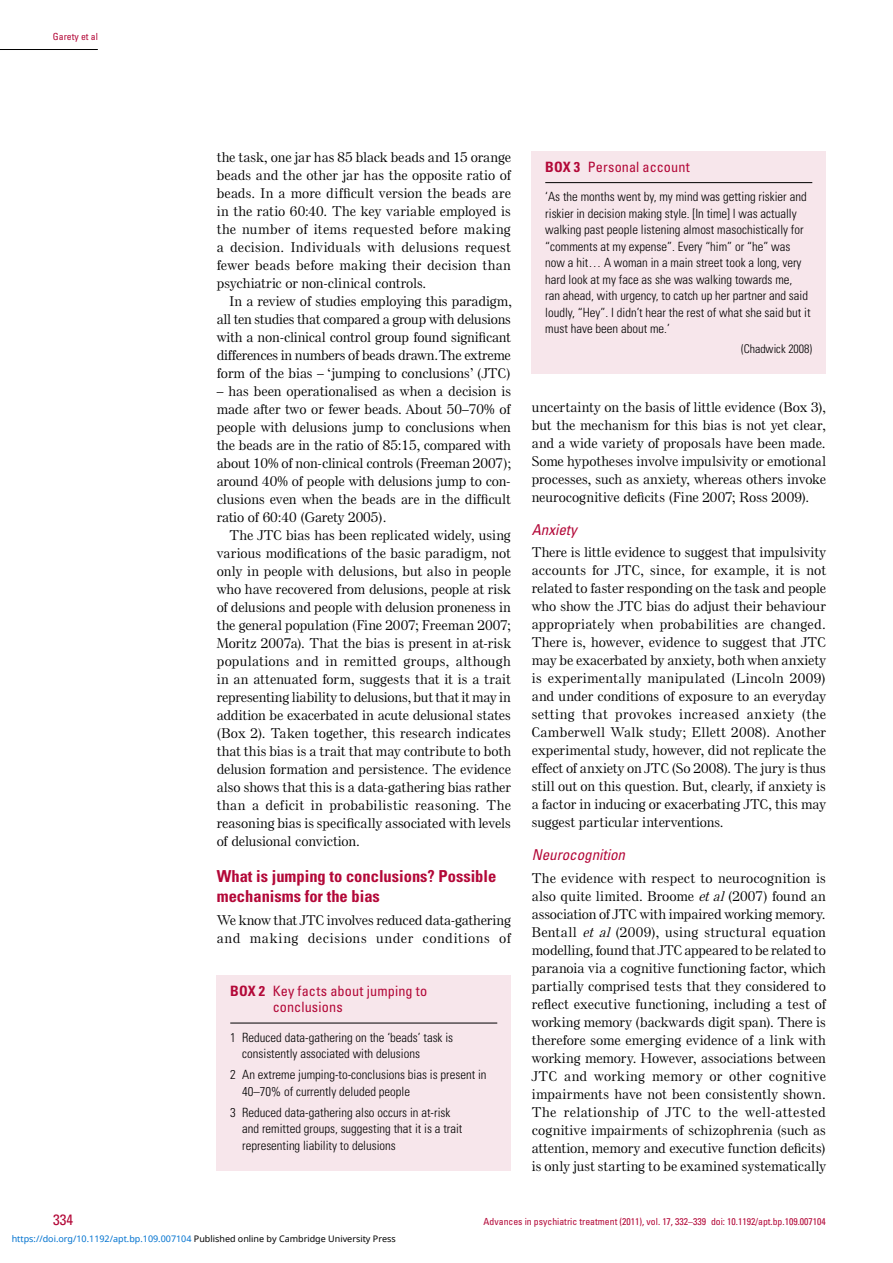
<style>
.page{position:relative;width:893px;height:1263px;background:#fff}
.page>*{position:absolute;margin:0;border:0;box-sizing:border-box;transform-origin:0 0}
.t1{font:700 condensed 16.5px/19.8px "Univers LT Std";color:#b30838}
.t2{font:italic condensed 15px "Univers LT Std";color:#b30838}
.t3{font:condensed 15px "Univers LT Std";color:#b30838}
.t4{font:condensed 14.25px/16.5px "Univers LT Std";letter-spacing:.01em;color:#b30838}
.t5{font:500 13.5px/18px "Else NPL Std";letter-spacing:.015em;color:#000;text-align:justify}
.t6{font:300 condensed 12.75px/16.5px "Univers LT Std";color:#000}
.t7{font:300 condensed 12px "Univers LT Std";color:#000}
.t8{font:condensed 9.75px "Univers LT Std";color:#b30838}
.t9{font:9px "Noto Sans";color:#0172cf}
.s1{font-weight:700}
.s2{font-style:italic}
.s3{color:#000}
</style>
<div class="page">
<hr style="left:0;top:49px;width:98px;height:1px;background:#000">
<div style="left:217px;top:975px;width:294px;height:196px;background:#f7e6eb"></div>
<hr style="left:230px;top:1023px;width:267px;height:1px;background:#000">
<div style="left:532px;top:151px;width:294px;height:223px;background:#f7e6eb"></div>
<hr style="left:545px;top:182px;width:267px;height:1px;background:#000">
<p class="t8" style="left:53px;top:30px;width:46px">Garety et al</p>
<p class="t5" style="left:217px;top:148px;width:296px">the task, one jar has 85 black beads and 15 orange beads and the other jar has the opposite ratio of beads. In a more difficult version the beads are in the ratio 60:40. The key variable employed is the number of items requested before making a decision. Individuals with delusions request fewer beads before making their decision than psychiatric or non-clinical controls.</p>
<p class="t5" style="left:217px;top:292px;width:296px;text-indent:13px">In a review of studies employing this paradigm, all ten studies that compared a group with delusions with a non-clinical control group found significant differences in numbers of beads drawn. The extreme form of the bias – ‘jumping to conclusions’ (JTC)</p>
<p class="t5" style="left:217px;top:382px;width:296px">– has been operationalised as when a decision is made after two or fewer beads. About 50–70% of people with delusions jump to conclusions when the beads are in the ratio of 85:15, compared with about 10% of non-clinical controls (Freeman 2007); around 40% of people with delusions jump to con&shy;clusions even when the beads are in the difficult ratio of 60:40 (Garety 2005).</p>
<p class="t5" style="left:217px;top:526px;width:296px;text-indent:13px">The JTC bias has been replicated widely, using various modifications of the basic paradigm, not only in people with delusions, but also in people who have recovered from delusions, people at risk of delusions and people with delusion proneness in the general population (Fine 2007; Freeman 2007; Moritz 2007a). That the bias is present in at-risk populations and in remitted groups, although in an attenuated form, suggests that it is a trait representing liability to delusions, but that it may in addition be exacerbated in acute delusional states (Box 2). Taken together, this research indicates that this bias is a trait that may contribute to both delusion formation and persistence. The evidence also shows that this is a data-gathering bias rather than a deficit in probabilistic reasoning. The reasoning bias is specifically associated with levels of delusional conviction.</p>
<p class="t1" style="left:217px;top:866px;width:281px">What is jumping to conclusions? Possible mechanisms for the bias</p>
<p class="t5" style="left:217px;top:911px;width:295px">We know that JTC involves reduced data‑gathering and making decisions under conditions of</p>
<p class="t4" style="left:273px;top:982px;width:156px;text-indent:-42px"><span class="s1">Box 2</span> Key facts about jumping to conclusions</p>
<p class="t6" style="left:242px;top:1029px;width:212px;text-indent:-12px">1 Reduced data-gathering on the ‘beads’ task is consistently associated with delusions</p>
<p class="t6" style="left:242px;top:1067px;width:246px;text-indent:-12px">2 An extreme jumping-to-conclusions bias is present in<br>40–70% of currently deluded people</p>
<p class="t6" style="left:242px;top:1104px;width:222px;text-indent:-12px">3 Reduced data-gathering also occurs in at-risk and remitted groups, suggesting that it is a trait representing liability to delusions</p>
<p class="t4" style="left:545px;top:158px;width:146px"><span class="s1">Box 3</span> Personal account</p>
<p class="t6" style="left:545px;top:189px;width:267px">‘As the months went by, my mind was getting riskier and riskier in decision making style. [In time] I was actually walking past people listening almost masochistically for “comments at my expense”. Every “him” or “he” was now a hit… A woman in a main street took a long, very hard look at my face as she was walking towards me,<br>ran ahead, with urgency, to catch up her partner and said loudly, “Hey”. I didn’t hear the rest of what she said but it must have been about me.’</p>
<p class="t7" style="left:741px;top:341px;width:73px">(Chadwick 2008)</p>
<p class="t5" style="left:532px;top:398px;width:296px">uncertainty on the basis of little evidence (Box 3), but the mechanism for this bias is not yet clear, and a wide variety of proposals have been made.<br>Some hypotheses involve impulsivity or emotional processes, such as anxiety, whereas others invoke neurocognitive deficits (Fine 2007; Ross 2009).</p>
<p class="t2" style="left:532px;top:520px;width:46px">Anxiety</p>
<p class="t5" style="left:532px;top:543px;width:296px">There is little evidence to suggest that impulsivity accounts for JTC, since, for example, it is not related to faster responding on the task and people who show the JTC bias do adjust their behaviour appropriately when probabilities are changed.<br>There is, however, evidence to suggest that JTC may be exacerbated by anxiety, both when anxiety is experimentally manipulated (Lincoln 2009) and under conditions of exposure to an everyday setting that provokes increased anxiety (the Camberwell Walk study; Ellett 2008). Another experimental study, however, did not replicate the effect of anxiety on JTC (So 2008). The jury is thus still out on this question. But, clearly, if anxiety is a factor in inducing or exacerbating JTC, this may suggest particular interventions.</p>
<p class="t2" style="left:532px;top:845px;width:95px">Neurocognition</p>
<p class="t5" style="left:532px;top:869px;width:295px">The evidence with respect to neurocognition is also quite limited. Broome <span class="s2">etal</span>(2007) found an association of JTC with impaired working memory.<br>Bentall <span class="s2">et al</span> (2009), using structural equation modelling, found that JTC appeared to be related to paranoia via a cognitive functioning factor, which partially comprised tests that they considered to reflect executive functioning, including a test of working memory (backwards digit span). There is therefore some emerging evidence of a link with working memory. However, associations between JTC and working memory or other cognitive impairments have not been consistently shown.<br>The relationship of JTC to the well-attested cognitive impairments of schizophrenia (such as attention, memory and executive function deficits) is only just starting to be examined systematically</p>
<p class="t3" style="left:53px;top:1210px;width:21px">334</p>
<p class="t8" style="left:484px;top:1216px;width:344px">Advances in psychiatric treatment (2011), vol. 17, 332–339 doi: 10.1192/apt.bp.109.007104</p>
<p class="t9" style="left:12px;top:1232px;width:386px">https://doi.org/10.1192/apt.bp.109.007104 <span class="s3">Published online by Cambridge University Press</span></p>
</div>
